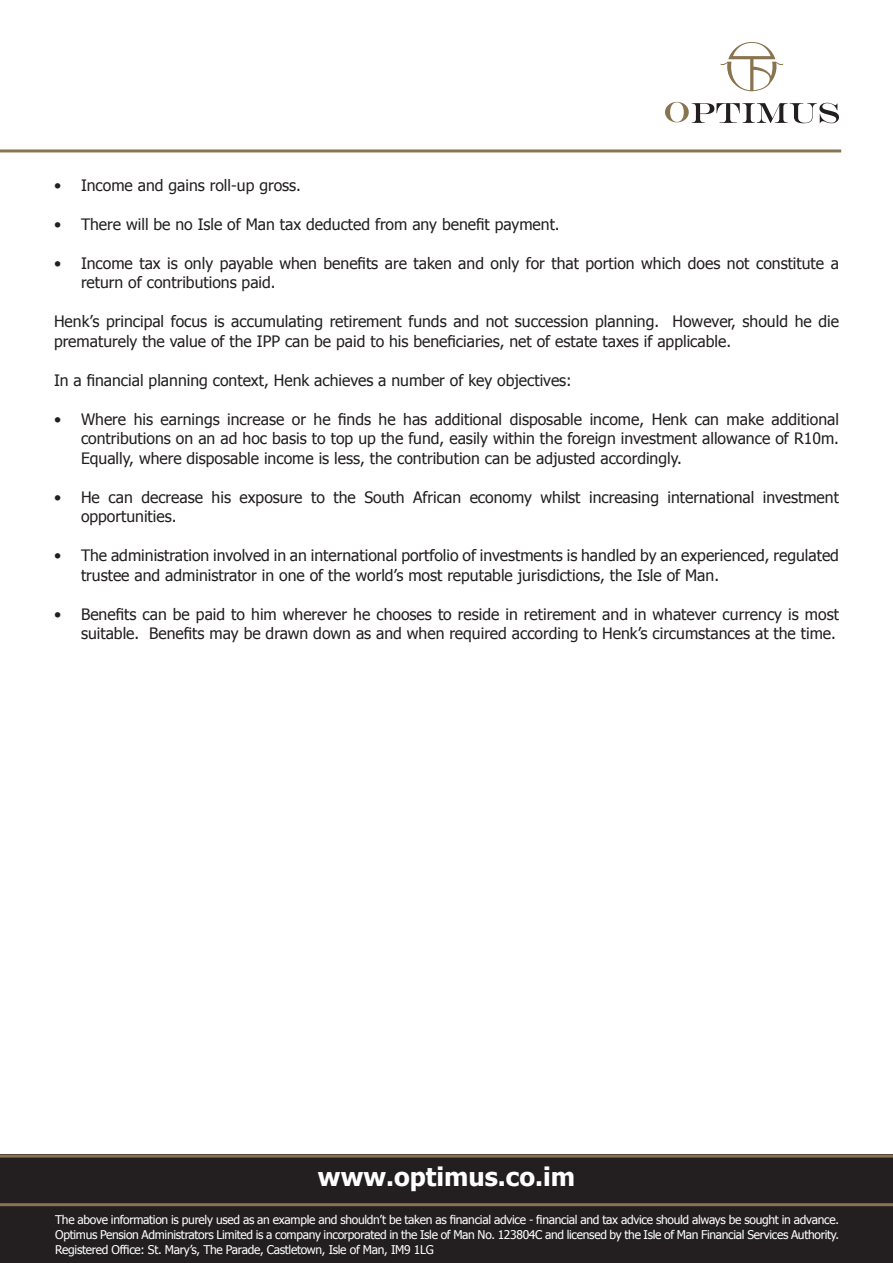
<style>
.page{position:relative;width:893px;height:1263px;background:#fff}
.page>*{position:absolute;margin:0;border:0;box-sizing:border-box;transform-origin:0 0}
.t1{font:700 25.5px "Tahoma";color:#fff}
.t2{font:15.75px/19.5px "Tahoma";color:#231f20}
.t3{font:12px/15px "Tahoma";letter-spacing:-.025em;color:#fff;text-align:justify}
</style>
<div class="page">
<svg style="left:721px;top:42px;width:62px;height:49px"></svg>
<svg style="left:665px;top:102px;width:174px;height:21px"></svg>
<hr style="left:0;top:149px;width:841px;height:3px;background:#89744f">
<div style="left:0;top:1154px;width:893px;height:109px;background:#231f20"></div>
<hr style="left:0;top:1203px;width:893px;height:3px;background:#89744f">
<hr style="left:0;top:1154px;width:893px;height:3px;background:#89744f">
<p class="t2" style="left:54px;top:174px;width:249px">• Income and gains roll-up gross.</p>
<p class="t2" style="left:54px;top:213px;width:507px">• There will be no Isle of Man tax deducted from any benefit payment.</p>
<p class="t2" style="left:81px;top:252px;width:759px;text-indent:-27px">• Income tax is only payable when benefits are taken and only for that portion which does not constitute a return of contributions paid.</p>
<p class="t2" style="left:54px;top:311px;width:786px">Henk’s principal focus is accumulating retirement funds and not succession planning. However, should he die prematurely the value of the IPP can be paid to his beneficiaries, net of estate taxes if applicable.</p>
<p class="t2" style="left:54px;top:369px;width:519px">In a financial planning context, Henk achieves a number of key objectives:</p>
<p class="t2" style="left:81px;top:408px;width:759px;text-align:justify;text-indent:-27px">• Where his earnings increase or he finds he has additional disposable income, Henk can make additional contributions on an ad hoc basis to top up the fund, easily within the foreign investment allowance of R10m.<br>Equally, where disposable income is less, the contribution can be adjusted accordingly.</p>
<p class="t2" style="left:81px;top:486px;width:759px;text-indent:-27px">• He can decrease his exposure to the South African economy whilst increasing international investment opportunities.</p>
<p class="t2" style="left:81px;top:545px;width:759px;text-indent:-27px">• The administration involved in an international portfolio of investments is handled by an experienced, regulated trustee and administrator in one of the world’s most reputable jurisdictions, the Isle of Man.</p>
<p class="t2" style="left:54px;top:603px;width:786px;text-align:right">• Benefits can be paid to him wherever he chooses to reside in retirement and in whatever currency is most suitable. Benefits may be drawn down as and when required according to Henk’s circumstances at the time.</p>
<p class="t1" style="left:318px;top:1158px;width:259px">www.optimus.co.im</p>
<p class="t3" style="left:55px;top:1212px;width:785px">The above information is purely used as an example and shouldn’t be taken as financial advice - financial and tax advice should always be sought in advance.<br>Optimus Pension Administrators Limited is a company incorporated in the Isle of Man No. 123804C and licensed by the Isle of Man Financial Services Authority.<br>Registered Office: St. Mary’s, The Parade, Castletown, Isle of Man, IM9 1LG</p>
</div>
